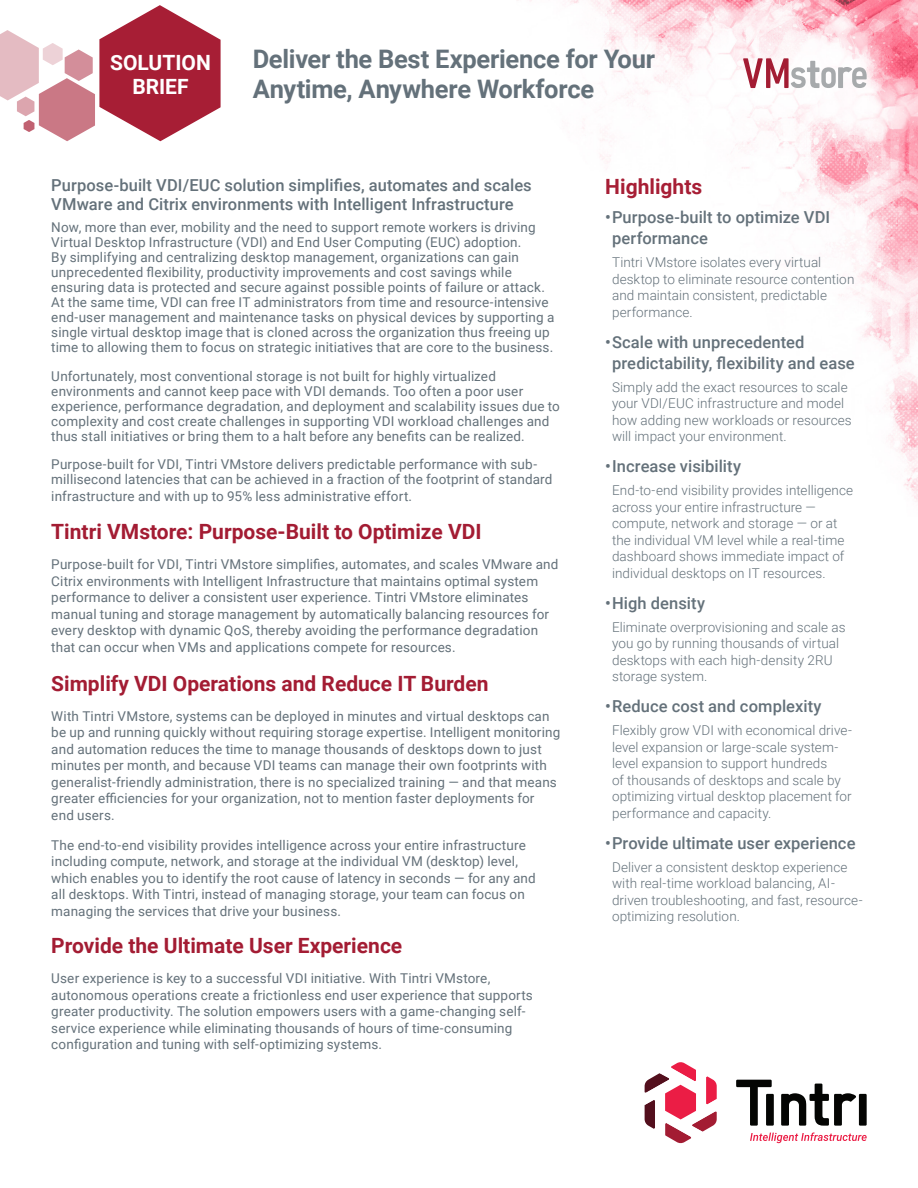
<style>
.page{position:relative;width:918px;height:1188px;background:#fff}
.page>*{position:absolute;margin:0;border:0;box-sizing:border-box;transform-origin:0 0}
.DOC_TITLE{font:700 25.5px/30px "Roboto";letter-spacing:-.01em;color:#64717a}
.BODY_COPY{font:700 21px "Roboto";color:#a31c33}
.BODY_COPY-2{font:700 21px "Roboto";color:#fff}
.BODY_COPY-3{font:700 21px "Roboto";color:#a71e35}
.Table_bullets{font:500 16.5px/21px "Roboto";letter-spacing:.005em;color:#64717a}
.BODY_COPY-4{font:13.5px/16.5px "Roboto";letter-spacing:.01em;color:#64717a}
.Table_bullets-2{font:300 13.5px/16.5px "Roboto";letter-spacing:.005em;color:#64717a}
.Table_bullets-3{font:13.5px/15px "Roboto";letter-spacing:.01em;color:#64717a}
</style>
<div class="page">
<img style="left:529px;top:0;width:389px;height:502px">
<svg style="left:0;top:5px;width:221px;height:136px"></svg>
<svg style="left:750px;top:1132px;width:117px;height:11px"></svg>
<svg style="left:736px;top:1080px;width:36px;height:46px"></svg>
<div style="left:859px;top:1094px;width:8px;height:32px;background:#040503"></div>
<svg style="left:781px;top:1084px;width:75px;height:42px"></svg>
<div style="left:766px;top:1094px;width:8px;height:32px;background:#040503"></div>
<svg style="left:645px;top:1062px;width:72px;height:81px"></svg>
<svg style="left:743px;top:58px;width:124px;height:30px"></svg>
<p class="BODY_COPY-2" style="left:110px;top:48px;width:102px">SOLUTION</p>
<p class="BODY_COPY-2" style="left:132px;top:72px;width:58px">BRIEF</p>
<p class="DOC_TITLE" style="left:253px;top:43px;width:404px">Deliver the Best Experience for Your<br>Anytime, Anywhere Workforce</p>
<p class="Table_bullets" style="left:51px;top:174px;width:482px;line-height:19.8px">Purpose-built VDI/EUC solution simplifies, automates and scales<br>VMware and Citrix environments with Intelligent Infrastructure</p>
<p class="Table_bullets-3" style="left:51px;top:219px;width:505px">Now, more than ever, mobility and the need to support remote workers is driving Virtual Desktop Infrastructure (VDI) and End User Computing (EUC) adoption.<br>By simplifying and centralizing desktop management, organizations can gain unprecedented flexibility, productivity improvements and cost savings while ensuring data is protected and secure against possible points of failure or attack.<br>At the same time, VDI can free IT administrators from time and resource-intensive end-user management and maintenance tasks on physical devices by supporting a single virtual desktop image that is cloned across the organization thus freeing up time to allowing them to focus on strategic initiatives that are core to the business.</p>
<p class="BODY_COPY-4" style="left:51px;top:368px;width:510px;line-height:15px">Unfortunately, most conventional storage is not built for highly virtualized environments and cannot keep pace with VDI demands. Too often a poor user experience, performance degradation, and deployment and scalability issues due to complexity and cost create challenges in supporting VDI workload challenges and thus stall initiatives or bring them to a halt before any benefits can be realized.</p>
<p class="BODY_COPY-4" style="left:51px;top:456px;width:503px;line-height:15px">Purpose-built for VDI, Tintri VMstore delivers predictable performance with sub&shy;millisecond latencies that can be achieved in a fraction of the footprint of standard</p>
<p class="BODY_COPY-4" style="left:51px;top:487px;width:362px">infrastructure and with up to 95% less administrative effort.</p>
<p class="BODY_COPY" style="left:51px;top:517px;width:432px">Tintri VMstore: Purpose-Built to Optimize VDI</p>
<p class="BODY_COPY-4" style="left:51px;top:556px;width:509px">Purpose-built for VDI, Tintri VMstore simplifies, automates, and scales VMware and Citrix environments with Intelligent Infrastructure that maintains optimal system performance to deliver a consistent user experience. Tintri VMstore eliminates manual tuning and storage management by automatically balancing resources for every desktop with dynamic QoS, thereby avoiding the performance degradation that can occur when VMs and applications compete for resources.</p>
<p class="BODY_COPY" style="left:51px;top:668px;width:439px">Simplify VDI Operations and Reduce IT Burden</p>
<p class="BODY_COPY-4" style="left:51px;top:707px;width:510px">With Tintri VMstore, systems can be deployed in minutes and virtual desktops can be up and running quickly without requiring storage expertise. Intelligent monitoring and automation reduces the time to manage thousands of desktops down to just minutes per month, and because VDI teams can manage their own footprints with generalist-friendly administration, there is no specialized training — and that means greater efficiencies for your organization, not to mention faster deployments for end users.</p>
<p class="BODY_COPY-4" style="left:51px;top:836px;width:486px">The end-to-end visibility provides intelligence across your entire infrastructure including compute, network, and storage at the individual VM (desktop) level, which enables you to identify the root cause of latency in seconds — for any and all desktops. With Tintri, instead of managing storage, your team can focus on managing the services that drive your business.</p>
<p class="BODY_COPY" style="left:51px;top:931px;width:352px">Provide the Ultimate User Experience</p>
<p class="BODY_COPY-4" style="left:51px;top:969px;width:483px">User experience is key to a successful VDI initiative. With Tintri VMstore, autonomous operations create a frictionless end user experience that supports greater productivity. The solution empowers users with a game-changing self&shy;service experience while eliminating thousands of hours of time-consuming configuration and tuning with self-optimizing systems.</p>
<p class="BODY_COPY-3" style="left:605px;top:172px;width:98px">Highlights</p>
<p class="Table_bullets" style="left:612px;top:206px;width:220px;text-indent:-7px">•Purpose-built to optimize VDI performance</p>
<p class="Table_bullets-2" style="left:612px;top:254px;width:244px">Tintri VMstore isolates every virtual desktop to eliminate resource contention and maintain consistent, predictable performance.</p>
<p class="Table_bullets" style="left:612px;top:331px;width:244px;text-indent:-7px">•Scale with unprecedented predictability, flexibility and ease</p>
<p class="Table_bullets-2" style="left:612px;top:378px;width:241px">Simply add the exact resources to scale your VDI/EUC infrastructure and model how adding new workloads or resources will impact your environment.</p>
<p class="Table_bullets" style="left:605px;top:455px;width:137px">•Increase visibility</p>
<p class="Table_bullets-2" style="left:612px;top:482px;width:243px">End-to-end visibility provides intelligence across your entire infrastructure — compute, network and storage — or at the individual VM level while a real-time dashboard shows immediate impact of individual desktops on IT resources.</p>
<p class="Table_bullets" style="left:605px;top:592px;width:101px">•High density</p>
<p class="Table_bullets-2" style="left:612px;top:618px;width:235px">Eliminate overprovisioning and scale as you go by running thousands of virtual desktops with each high-density 2RU storage system.</p>
<p class="Table_bullets" style="left:605px;top:695px;width:218px">•Reduce cost and complexity</p>
<p class="Table_bullets-2" style="left:612px;top:722px;width:241px">Flexibly grow VDI with economical drive&shy;level expansion or large-scale system&shy;level expansion to support hundreds<br>of thousands of desktops and scale by optimizing virtual desktop placement for performance and capacity.</p>
<p class="Table_bullets" style="left:605px;top:832px;width:252px">•Provide ultimate user experience</p>
<p class="Table_bullets-2" style="left:612px;top:858px;width:252px">Deliver a consistent desktop experience with real-time workload balancing, AI&shy;driven troubleshooting, and fast, resource&shy;optimizing resolution.</p>
</div>
